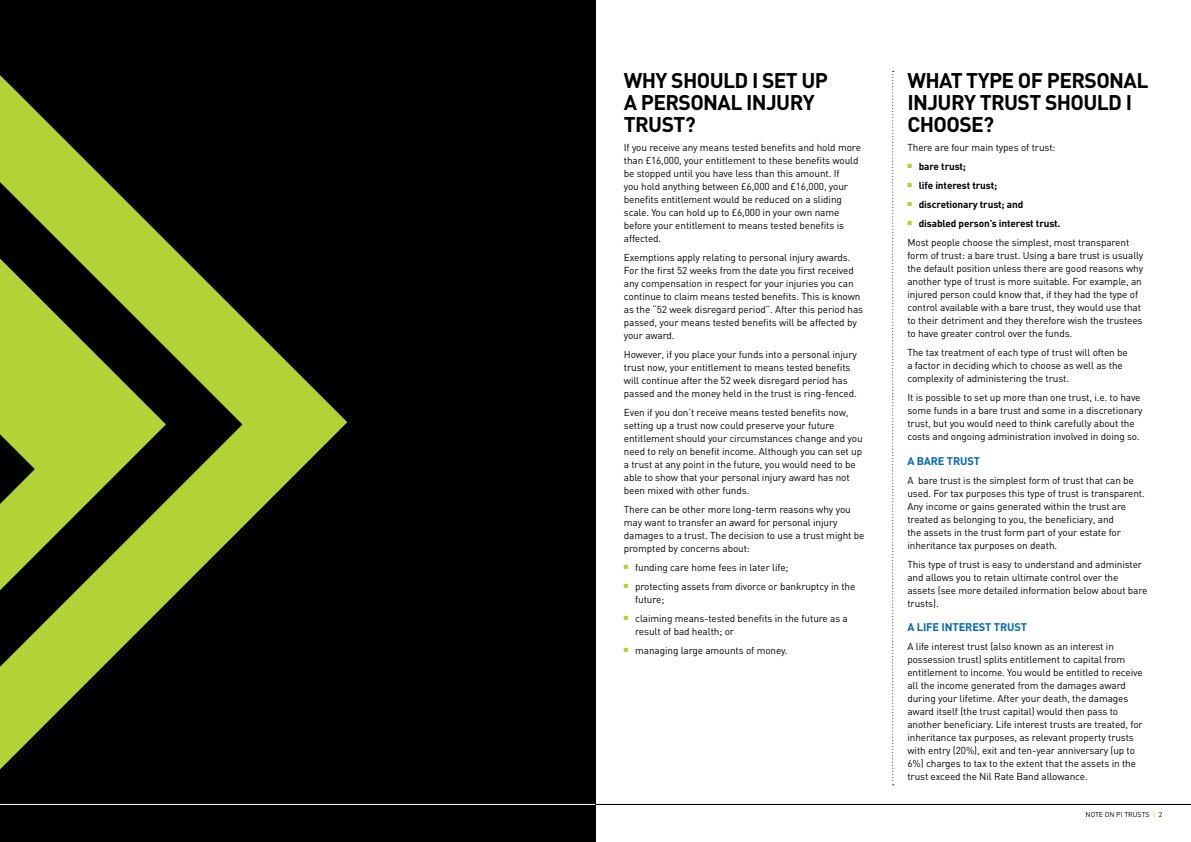
<style>
.page{position:relative;width:1191px;height:842px;background:#fff}
.page>*{position:absolute;margin:0;border:0;box-sizing:border-box;transform-origin:0 0}
.t1{font:700 21px/22px "DIN";letter-spacing:-.03em;color:#000}
.t2{font:700 11px "DIN";letter-spacing:-.01em;color:#0066b3}
.t3{font:10px/13px "DIN";letter-spacing:-.01em;color:#000}
.t4{font:700 10px "DIN";letter-spacing:-.01em;color:#000}
.t5{font:7px "DIN";color:#000}
.s1{font-weight:700}
.s2{color:#b3d235}
</style>
<div class="page">
<svg style="left:892px;top:71px;width:1px;height:714px"></svg>
<div style="left:0;top:0;width:595px;height:842px;background:#000"></div>
<svg style="left:0;top:75px;width:347px;height:694px"></svg>
<hr style="left:0;top:804px;width:595px;height:1px;background:#fff">
<hr style="left:595px;top:804px;width:596px;height:1px;background:#000">
<h1 class="t1" style="left:624px;top:69px;width:206px">WHY SHOULD I SET UP<br>A PERSONAL INJURY<br>TRUST?</h1>
<p class="t3" style="left:624px;top:141px;width:239px">If you receive any means tested benefits and hold more than £16,000, your entitlement to these benefits would be stopped until you have less than this amount. If<br>you hold anything between £6,000 and £16,000, your benefits entitlement would be reduced on a sliding scale. You can hold up to £6,000 in your own name before your entitlement to means tested benefits is affected.</p>
<p class="t3" style="left:624px;top:251px;width:241px">Exemptions apply relating to personal injury awards.<br>For the first 52 weeks from the date you first received any compensation in respect for your injuries you can continue to claim means tested benefits. This is known as the “52 week disregard period”. After this period has passed, your means tested benefits will be affected by your award.</p>
<p class="t3" style="left:624px;top:348px;width:235px">However, if you place your funds into a personal injury trust now, your entitlement to means tested benefits will continue after the 52 week disregard period has passed and the money held in the trust is ring-fenced.</p>
<p class="t3" style="left:624px;top:406px;width:240px">Even if you don’t receive means tested benefits now, setting up a trust now could preserve your future entitlement should your circumstances change and you need to rely on benefit income. Although you can set up a trust at any point in the future, you would need to be able to show that your personal injury award has not been mixed with other funds.</p>
<p class="t3" style="left:624px;top:503px;width:242px">There can be other more long-term reasons why you may want to transfer an award for personal injury damages to a trust. The decision to use a trust might be prompted by concerns about:</p>
<p class="t3" style="left:624px;top:561px;width:166px"><sup>■</sup> funding care home fees in later life;</p>
<p class="t3" style="left:635px;top:580px;width:222px;text-indent:-11px"><sup>■</sup> protecting assets from divorce or bankruptcy in the future;</p>
<p class="t3" style="left:635px;top:612px;width:214px;text-indent:-11px"><sup>■</sup> claiming means-tested benefits in the future as a result of bad health; or</p>
<p class="t3" style="left:624px;top:644px;width:165px"><sup>■</sup> managing large amounts of money.</p>
<h1 class="t1" style="left:907px;top:69px;width:242px">WHAT TYPE OF PERSONAL<br>INJURY TRUST SHOULD I<br>CHOOSE?</h1>
<p class="t3" style="left:907px;top:141px;width:150px">There are four main types of trust:</p>
<p class="t4" style="left:907px;top:160px;width:60px"><sup>■</sup> bare trust;</p>
<p class="t4" style="left:907px;top:179px;width:91px"><sup>■</sup> life interest trust;</p>
<p class="t4" style="left:907px;top:198px;width:117px"><sup>■</sup> discretionary trust; and</p>
<p class="t3" style="left:907px;top:214px;width:223px;line-height:19px"><sup>■</sup> <span class="s1">disabled person’s interest trust.<br></span>Most people choose the simplest, most transparent</p>
<p class="t3" style="left:907px;top:249px;width:237px">form of trust: a bare trust. Using a bare trust is usually the default position unless there are good reasons why another type of trust is more suitable. For example, an injured person could know that, if they had the type of control available with a bare trust, they would use that to their detriment and they therefore wish the trustees to have greater control over the funds.</p>
<p class="t3" style="left:907px;top:346px;width:222px">The tax treatment of each type of trust will often be a factor in deciding which to choose as well as the complexity of administering the trust.</p>
<p class="t3" style="left:907px;top:391px;width:237px">It is possible to set up more than one trust, i.e. to have some funds in a bare trust and some in a discretionary trust, but you would need to think carefully about the costs and ongoing administration involved in doing so.</p>
<p class="t2" style="left:907px;top:453px;width:74px">A BARE TRUST</p>
<p class="t3" style="left:907px;top:473px;width:239px">A bare trust is the simplest form of trust that can be used. For tax purposes this type of trust is transparent.<br>Any income or gains generated within the trust are treated as belonging to you, the beneficiary, and<br>the assets in the trust form part of your estate for inheritance tax purposes on death.</p>
<p class="t3" style="left:907px;top:557px;width:242px">This type of trust is easy to understand and administer and allows you to retain ultimate control over the assets (see more detailed information below about bare trusts).</p>
<p class="t2" style="left:907px;top:620px;width:121px">A LIFE INTEREST TRUST</p>
<p class="t3" style="left:907px;top:640px;width:237px">A life interest trust (also known as an interest in possession trust) splits entitlement to capital from entitlement to income. You would be entitled to receive all the income generated from the damages award during your lifetime. After your death, the damages award itself (the trust capital) would then pass to another beneficiary. Life interest trusts are treated, for inheritance tax purposes, as relevant property trusts with entry (20%), exit and ten-year anniversary (up to 6%) charges to tax to the extent that the assets in the trust exceed the Nil Rate Band allowance.</p>
<p class="t5" style="left:1085px;top:810px;width:79px">NOTE ON PI TRUSTS <span class="s2">|</span> 2</p>
</div>
